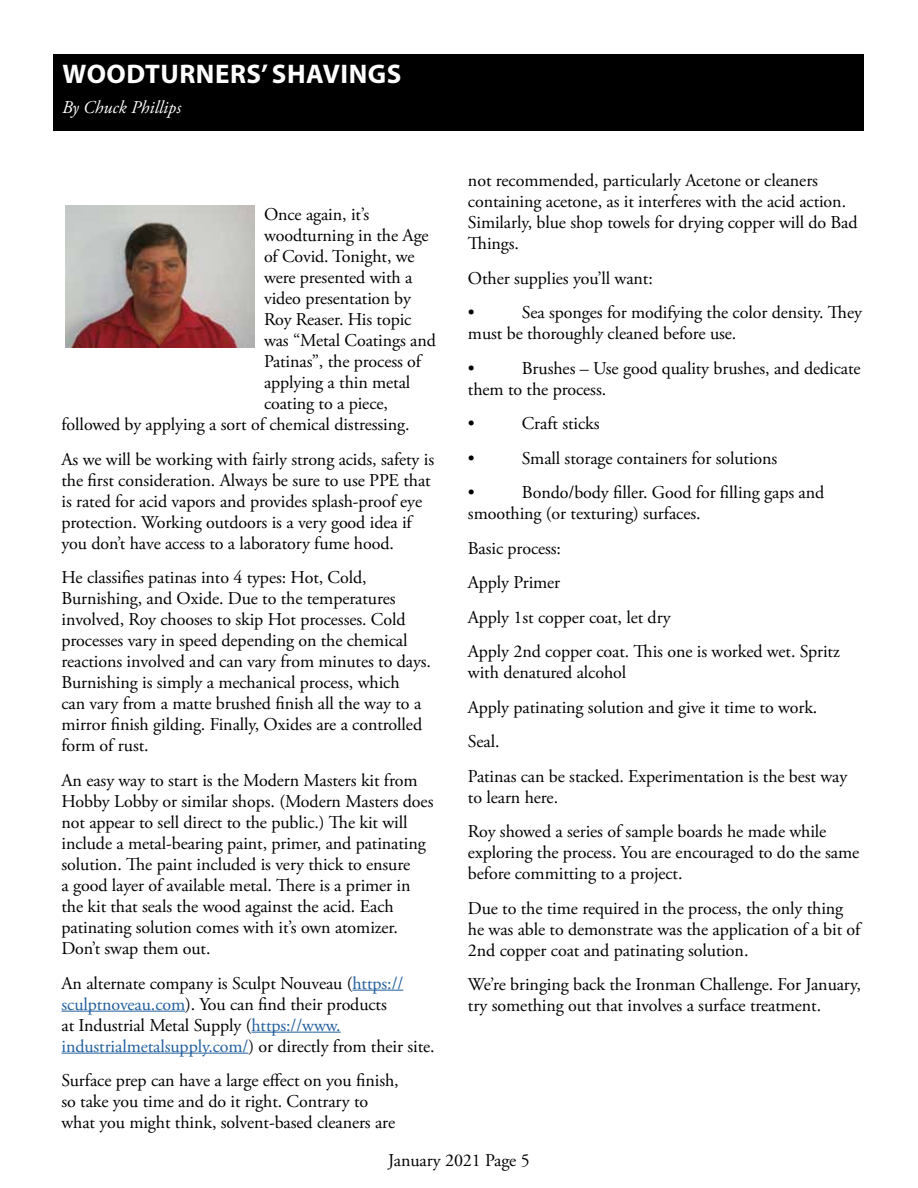
<style>
.page{position:relative;width:918px;height:1188px;background:#fff}
.page>*{position:absolute;margin:0;border:0;box-sizing:border-box;transform-origin:0 0}
.t1{font:700 27px "Myriad Pro";letter-spacing:.02em;color:#fff}
.t2{font:18px/21px "Adobe Garamond Pro";letter-spacing:-.005em;color:#000}
.t3{font:italic 18px "Adobe Garamond Pro";color:#fff}
.s1{color:#215e9e}
</style>
<div class="page">
<div style="left:53px;top:54px;width:810px;height:77px;background:#000"></div>
<hr style="left:352px;top:990px;width:51px;height:1px;background:#215e9e">
<hr style="left:62px;top:1011px;width:123px;height:1px;background:#215e9e">
<hr style="left:251px;top:1032px;width:90px;height:1px;background:#215e9e">
<hr style="left:62px;top:1053px;width:186px;height:1px;background:#215e9e">
<img style="left:65px;top:205px;width:190px;height:143px">
<h1 class="t1" style="left:62px;top:57px;width:341px">WOODTURNERS’ SHAVINGS</h1>
<p class="t3" style="left:62px;top:97px;width:120px">By Chuck Phillips</p>
<p class="t2" style="left:264px;top:205px;width:107px">Once again, it’s</p>
<p class="t2" style="left:264px;top:226px;width:166px">woodturning in the Age</p>
<p class="t2" style="left:264px;top:247px;width:152px">of Covid. Tonight, we</p>
<p class="t2" style="left:264px;top:268px;width:150px">were presented with a</p>
<p class="t2" style="left:264px;top:289px;width:149px">video presentation by</p>
<p class="t2" style="left:264px;top:310px;width:149px">Roy Reaser. His topic</p>
<p class="t2" style="left:264px;top:331px;width:173px">was “Metal Coatings and</p>
<p class="t2" style="left:264px;top:352px;width:159px">Patinas”, the process of</p>
<p class="t2" style="left:264px;top:373px;width:148px">applying a thin metal</p>
<p class="t2" style="left:264px;top:394px;width:125px">coating to a piece,</p>
<p class="t2" style="left:62px;top:415px;width:350px">followed by applying a sort of chemical distressing.</p>
<p class="t2" style="left:62px;top:449px;width:374px">As we will be working with fairly strong acids, safety is the first consideration. Always be sure to use PPE that is rated for acid vapors and provides splash-proof eye protection. Working outdoors is a very good idea if you don’t have access to a laboratory fume hood.</p>
<p class="t2" style="left:62px;top:568px;width:371px">He classifies patinas into 4 types: Hot, Cold, Burnishing, and Oxide. Due to the temperatures involved, Roy chooses to skip Hot processes. Cold processes vary in speed depending on the chemical reactions involved and can vary from minutes to days.<br>Burnishing is simply a mechanical process, which<br>can vary from a matte brushed finish all the way to a mirror finish gilding. Finally, Oxides are a controlled form of rust.</p>
<p class="t2" style="left:62px;top:770px;width:373px">An easy way to start is the Modern Masters kit from Hobby Lobby or similar shops. (Modern Masters does not appear to sell direct to the public.) The kit will include a metal-bearing paint, primer, and patinating solution. The paint included is very thick to ensure<br>a good layer of available metal. There is a primer in the kit that seals the wood against the acid. Each patinating solution comes with it’s own atomizer.<br>Don’t swap them out.</p>
<p class="t2" style="left:62px;top:973px;width:375px">An alternate company is Sculpt Nouveau (<span class="s1">https:// sculptnoveau.com</span>). You can find their products<br>at Industrial Metal Supply (<span class="s1">https://www. industrialmetalsupply.com/</span>) or directly from their site.</p>
<p class="t2" style="left:62px;top:1071px;width:339px">Surface prep can have a large effect on you finish, so take you time and do it right. Contrary to what you might think, solvent-based cleaners are</p>
<p class="t2" style="left:468px;top:171px;width:391px">not recommended, particularly Acetone or cleaners containing acetone, as it interferes with the acid action.<br>Similarly, blue shop towels for drying copper will do Bad Things.</p>
<p class="t2" style="left:468px;top:261px;width:186px;line-height:34.5px">Other supplies you’ll want: •</p>
<p class="t2" style="left:468px;top:303px;width:396px;text-indent:54px">Sea sponges for modifying the color density. They must be thoroughly cleaned before use.</p>
<p class="t2" style="left:468px;top:358px;width:8px">•</p>
<p class="t2" style="left:468px;top:358px;width:394px;text-indent:54px">Brushes – Use good quality brushes, and dedicate them to the process.</p>
<p class="t2" style="left:468px;top:414px;width:8px">•</p>
<p class="t2" style="left:522px;top:414px;width:79px">Craft sticks</p>
<p class="t2" style="left:468px;top:448px;width:8px">•</p>
<p class="t2" style="left:522px;top:448px;width:257px">Small storage containers for solutions</p>
<p class="t2" style="left:468px;top:483px;width:8px">•</p>
<p class="t2" style="left:468px;top:483px;width:358px;text-indent:54px">Bondo/body filler. Good for filling gaps and smoothing (or texturing) surfaces.</p>
<p class="t2" style="left:468px;top:531px;width:373px;line-height:34.5px">Basic process:<br>Apply Primer<br>Apply 1st copper coat, let dry<br>Apply 2nd copper coat. This one is worked wet. Spritz</p>
<p class="t2" style="left:468px;top:656px;width:381px;line-height:34.5px">with denatured alcohol<br>Apply patinating solution and give it time to work.<br>Seal.<br>Patinas can be stacked. Experimentation is the best way</p>
<p class="t2" style="left:468px;top:780px;width:360px;line-height:34.5px">to learn here.<br>Roy showed a series of sample boards he made while</p>
<p class="t2" style="left:468px;top:843px;width:393px">exploring the process. You are encouraged to do the same before committing to a project.</p>
<p class="t2" style="left:468px;top:898px;width:394px">Due to the time required in the process, the only thing he was able to demonstrate was the application of a bit of<br>2nd copper coat and patinating solution.</p>
<p class="t2" style="left:468px;top:975px;width:394px">We’re bringing back the Ironman Challenge. For January, try something out that involves a surface treatment.</p>
<p class="t2" style="left:388px;top:1150px;width:143px">January 2021 Page 5</p>
</div>
